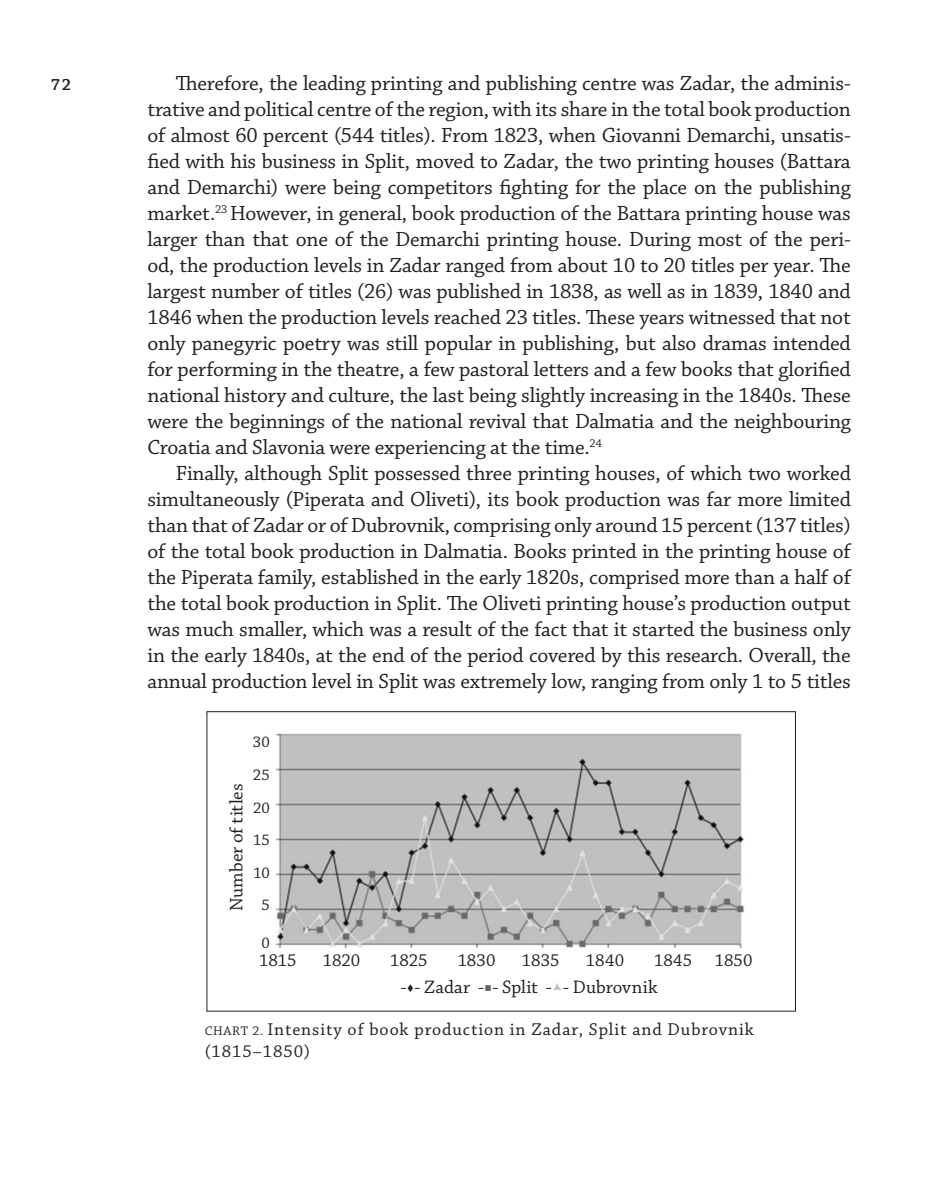
<style>
.page{position:relative;width:936px;height:1191px;background:#fff}
.page>*{position:absolute;margin:0;border:0;box-sizing:border-box;transform-origin:0 0}
.tekstas{font:21.6px/26px "Chaparral Pro";letter-spacing:-.01em;color:#231f20;text-align:justify}
.tekstas_pav_tekstas{font:19px "Chaparral Pro";color:#231f20}
.tekstas_paveikslas{font:18px/22px "Chaparral Pro";letter-spacing:.05em;color:#231f20}
.tekstas_pav_tekstas-2{font:18px "Chaparral Pro";letter-spacing:-.005em;color:#231f20}
.t1{font:600 17px "Chaparral Pro";color:#231f20}
.tekstas_pav_tekstas-3{font:16px "Chaparral Pro";color:#231f20}
.s1{color:#636366}
.s2{font-size:13.2px}
</style>
<div class="page">
<img style="left:275px;top:733px;width:469px;height:215px">
<div style="left:207px;top:711px;width:588px;height:300px;border:1px solid #231f20"></div>
<p class="t1" style="left:51px;top:75px;width:22px">72</p>
<p class="tekstas" style="left:147px;top:71px;width:705px;text-indent:28px">Therefore, the leading printing and publishing centre was Zadar, the adminis&shy;trative and political centre of the region, with its share in the total book production of almost 60 percent (544 titles). From 1823, when Giovanni Demarchi, unsatis&shy;fied with his business in Split, moved to Zadar, the two printing houses (Battara and Demarchi) were being competitors fighting for the place on the publishing market.<sup>23</sup> However, in general, book production of the Battara printing house was larger than that one of the Demarchi printing house. During most of the peri&shy;od, the production levels in Zadar ranged from about 10 to 20 titles per year. The largest number of titles (26) was published in 1838, as well as in 1839, 1840 and 1846 when the production levels reached 23 titles. These years witnessed that not only panegyric poetry was still popular in publishing, but also dramas intended for performing in the theatre, a few pastoral letters and a few books that glorified national history and culture, the last being slightly increasing in the 1840s. These were the beginnings of the national revival that Dalmatia and the neighbouring Croatia and Slavonia were experiencing at the time.<sup>24</sup></p>
<p class="tekstas" style="left:147px;top:461px;width:705px;text-indent:28px">Finally, although Split possessed three printing houses, of which two worked simultaneously (Piperata and Oliveti), its book production was far more limited than that of Zadar or of Dubrovnik, comprising only around 15 percent (137 titles) of the total book production in Dalmatia. Books printed in the printing house of the Piperata family, established in the early 1820s, comprised more than a half of the total book production in Split. The Oliveti printing house’s production output was much smaller, which was a result of the fact that it started the business only in the early 1840s, at the end of the period covered by this research. Overall, the annual production level in Split was extremely low, ranging from only 1 to 5 titles</p>
<p class="tekstas_pav_tekstas" style="left:226px;top:911px;width:129px;rotate:-90deg">Number of titles</p>
<p class="tekstas_pav_tekstas-3" style="left:253px;top:733px;width:18px">30</p>
<p class="tekstas_pav_tekstas-3" style="left:253px;top:766px;width:18px">25</p>
<p class="tekstas_pav_tekstas-3" style="left:253px;top:798px;width:18px">20</p>
<p class="tekstas_pav_tekstas-3" style="left:253px;top:831px;width:18px">15</p>
<p class="tekstas_pav_tekstas-3" style="left:253px;top:863px;width:18px">10</p>
<p class="tekstas_pav_tekstas-3" style="left:261px;top:896px;width:10px">5</p>
<p class="tekstas_pav_tekstas-3" style="left:261px;top:933px;width:10px">0</p>
<p class="tekstas_pav_tekstas-2" style="left:259px;top:950px;width:39px">1815</p>
<p class="tekstas_pav_tekstas-2" style="left:323px;top:950px;width:39px">1820</p>
<p class="tekstas_pav_tekstas-2" style="left:390px;top:950px;width:39px">1825</p>
<p class="tekstas_pav_tekstas-2" style="left:457px;top:950px;width:39px">1830</p>
<p class="tekstas_pav_tekstas-2" style="left:522px;top:950px;width:39px">1835</p>
<p class="tekstas_pav_tekstas-2" style="left:586px;top:950px;width:40px">1840</p>
<p class="tekstas_pav_tekstas-2" style="left:654px;top:950px;width:100px">1845 1850</p>
<p class="tekstas_pav_tekstas" style="left:400px;top:976px;width:258px">-▲- Zadar -<span class="s1">▪</span>- Split - - Dubrovnik</p>
<p class="tekstas_paveikslas" style="left:205px;top:1018px;width:550px"><span class="s2">CHART 2.</span> Intensity of book production in Zadar, Split and Dubrovnik (1815–1850)</p>
</div>
